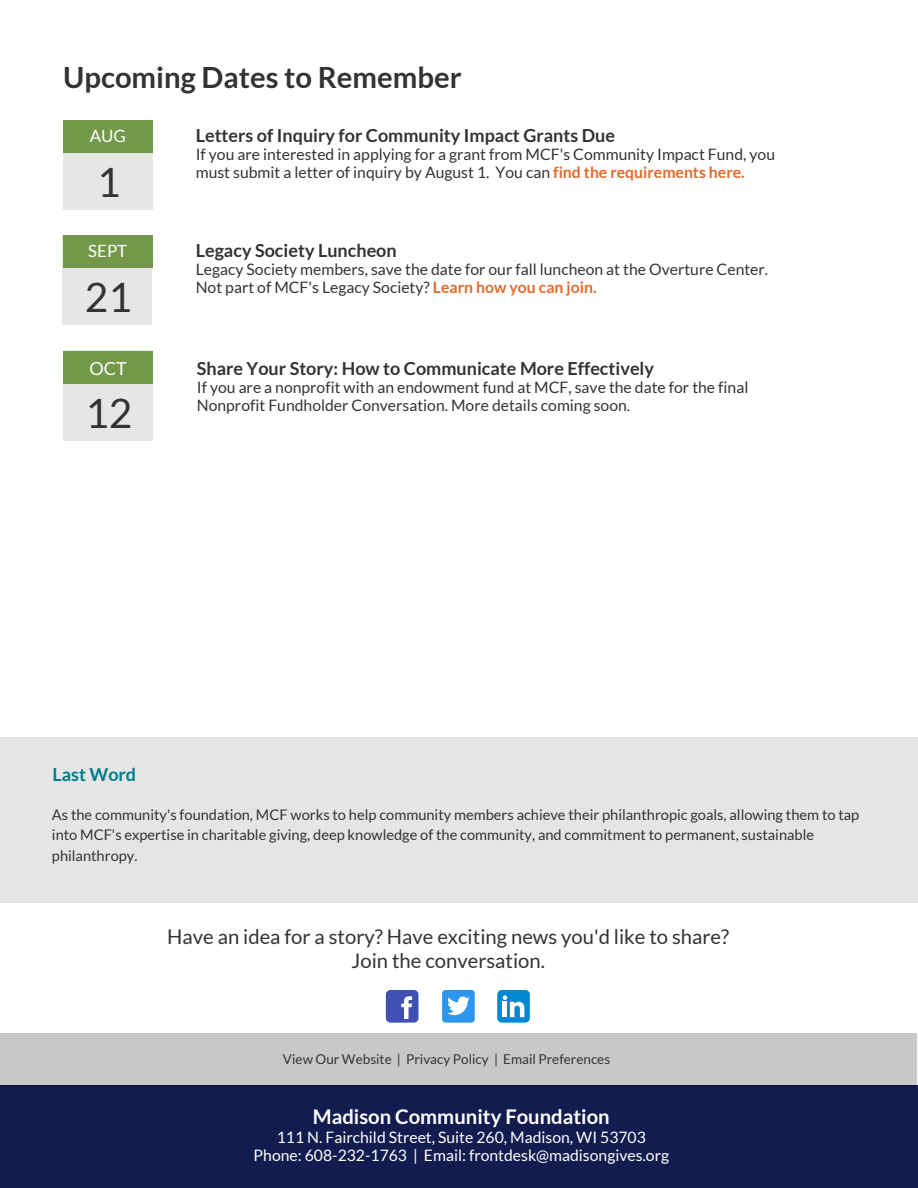
<style>
.page{position:relative;width:918px;height:1188px;background:#fff}
.page>*{position:absolute;margin:0;border:0;box-sizing:border-box;transform-origin:0 0}
.t1{font:40.5px "Lato";color:#333}
.t2{font:700 29.25px "Lato";color:#333}
.t3{font:20.25px/23.7px "Lato";color:#333;text-align:center}
.t4{font:700 20.25px "Lato";color:#fff}
.t5{font:700 18px "Lato";color:#333}
.t6{font:700 18px "Lato";color:#007c8a}
.t7{font:18px "Lato";color:#fff}
.t8{font:16.8px "Lato";color:#fff}
.t9{font:15.75px/18px "Lato";color:#333}
.t10{font:15.75px/18px "Lato";color:#fff;text-align:center}
.t11{font:14.7px/20.2px "Lato";color:#333}
.t12{font:13.5px "Lato";color:#333}
.s1{font-weight:700;color:#e16a2d}
</style>
<div class="page">
<div style="left:63px;top:351px;width:90px;height:90px;background:#e6e6e6"></div>
<div style="left:63px;top:351px;width:90px;height:33px;background:#73984a"></div>
<div style="left:0;top:737px;width:918px;height:165px;background:#e5e5e5"></div>
<div style="left:0;top:1086px;width:918px;height:102px;background:#131c4e"></div>
<div style="left:0;top:1033px;width:917px;height:54px;background:#c8c8c8"></div>
<div style="left:386px;top:990px;width:33px;height:33px;background:#3f51b5;border-radius:5px"></div>
<svg style="left:401px;top:996px;width:11px;height:23px"></svg>
<svg style="left:442px;top:990px;width:33px;height:33px"></svg>
<div style="left:497px;top:990px;width:33px;height:33px;background:#0288d1;border-radius:5px"></div>
<svg style="left:503px;top:995px;width:21px;height:22px"></svg>
<div style="left:63px;top:120px;width:90px;height:90px;background:#e6e6e6"></div>
<div style="left:63px;top:120px;width:90px;height:33px;background:#73984a"></div>
<div style="left:62px;top:235px;width:90px;height:90px;background:#e6e6e6"></div>
<div style="left:63px;top:235px;width:90px;height:33px;background:#73984a"></div>
<h2 class="t2" style="left:63px;top:60px;width:400px">Upcoming Dates to Remember</h2>
<p class="t8" style="left:90px;top:126px;width:38px">AUG</p>
<p class="t5" style="left:196px;top:125px;width:421px">Letters of Inquiry for Community Impact Grants Due</p>
<p class="t9" style="left:196px;top:145px;width:581px">If you are interested in applying for a grant from MCF's Community Impact Fund, you must submit a letter of inquiry by August 1. You can <span class="s1">find the requirements here.</span></p>
<h1 class="t1" style="left:97px;top:160px;width:25px">1</h1>
<p class="t8" style="left:88px;top:241px;width:41px">SEPT</p>
<p class="t5" style="left:196px;top:240px;width:203px">Legacy Society Luncheon</p>
<p class="t9" style="left:196px;top:260px;width:574px">Legacy Society members, save the date for our fall luncheon at the Overture Center.<br>Not part of MCF's Legacy Society? <span class="s1">Learn how you can join.</span></p>
<h1 class="t1" style="left:85px;top:274px;width:48px">21</h1>
<p class="t7" style="left:89px;top:358px;width:39px">OCT</p>
<h1 class="t1" style="left:85px;top:390px;width:48px">12</h1>
<p class="t5" style="left:197px;top:358px;width:459px">Share Your Story: How to Communicate More Effectively</p>
<p class="t9" style="left:197px;top:378px;width:553px">If you are a nonprofit with an endowment fund at MCF, save the date for the final<br>Nonprofit Fundholder Conversation. More details coming soon.</p>
<p class="t6" style="left:53px;top:764px;width:85px">Last Word</p>
<p class="t11" style="left:52px;top:805px;width:809px">As the community's foundation, MCF works to help community members achieve their philanthropic goals, allowing them to tap into MCF's expertise in charitable giving, deep knowledge of the community, and commitment to permanent, sustainable philanthropy.</p>
<p class="t3" style="left:167px;top:925px;width:563px">Have an idea for a story? Have exciting news you'd like to share?<br>Join the conversation.</p>
<p class="t12" style="left:283px;top:1052px;width:329px">View Our Website | Privacy Policy | Email Preferences</p>
<p class="t4" style="left:313px;top:1105px;width:298px">Madison Community Foundation</p>
<p class="t10" style="left:254px;top:1128px;width:417px">111 N. Fairchild Street, Suite 260, Madison, WI 53703<br>Phone: 608-232-1763 | Email: frontdesk@madisongives.org</p>
</div>
